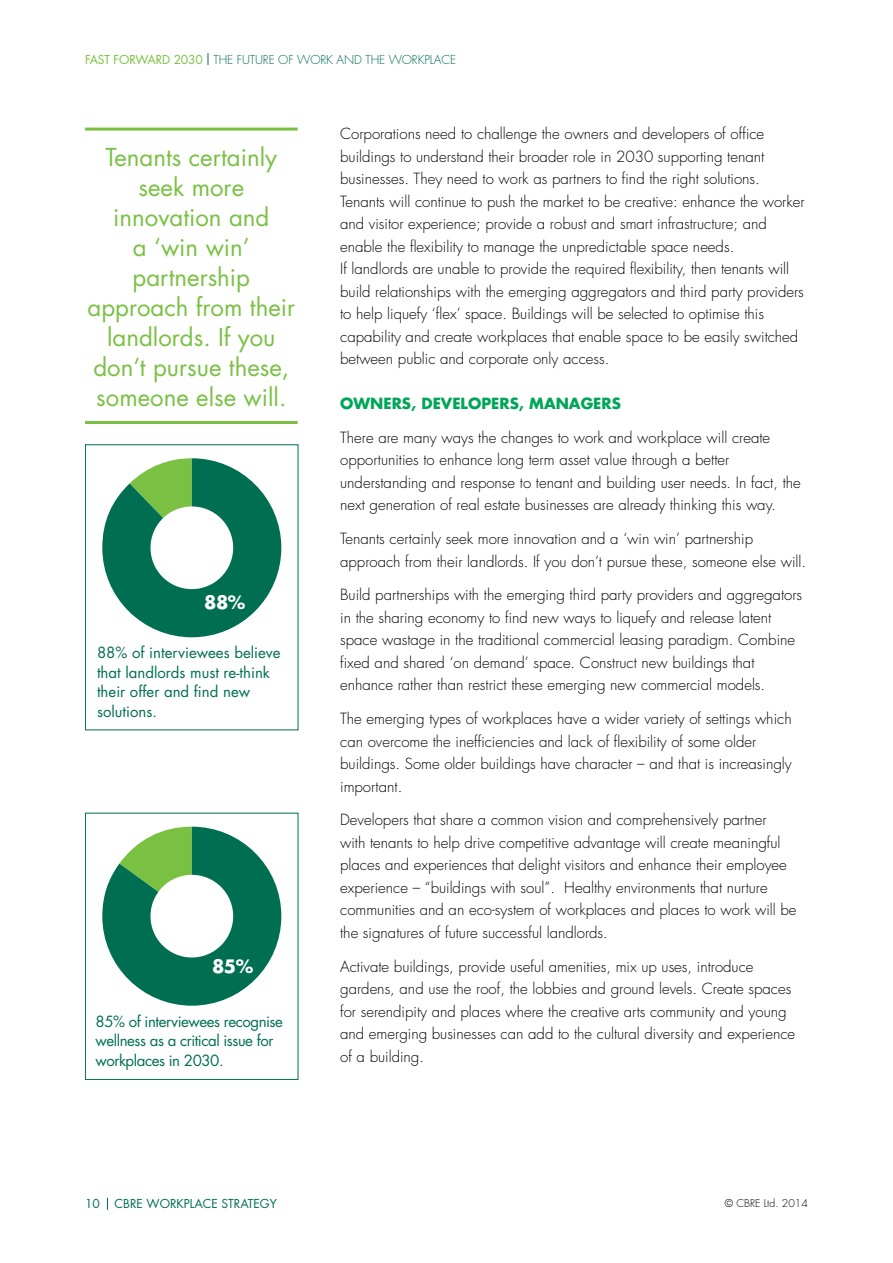
<style>
.page{position:relative;width:893px;height:1263px;background:#fff}
.page>*{position:absolute;margin:0;border:0;box-sizing:border-box;transform-origin:0 0}
.t1{font:24px/30px "Futura";color:#7ac143;text-align:center}
.t2{font:700 18px "Futura";color:#fff}
.t3{font:300 15px/22.5px "Futura";color:#000}
.t4{font:15px/19.5px "Futura";color:#006f51}
.t5{font:15px/19.5px "Futura";letter-spacing:-.03em;color:#006f51}
.t6{font:700 15px "Futura";color:#00a657}
.t7{font:300 12px "Futura";letter-spacing:-.01em;color:#006f51}
.t8{font:12px "Futura";color:#006f51}
.t9{font:300 10.5px "Futura";color:#000}
.s1{font-weight:400;color:#7ac143}
</style>
<div class="page">
<svg style="left:208px;top:53px;width:1px;height:12px"></svg>
<svg style="left:107px;top:1198px;width:1px;height:12px"></svg>
<svg style="left:102px;top:458px;width:179px;height:179px"></svg>
<div style="left:150px;top:506px;width:83px;height:83px;background:#fff;border-radius:50%"></div>
<svg style="left:102px;top:827px;width:179px;height:179px"></svg>
<div style="left:85px;top:813px;width:213px;height:267px;border:1px solid #006f51"></div>
<div style="left:150px;top:875px;width:83px;height:82px;background:#fff;border-radius:50%"></div>
<hr style="left:85px;top:128px;width:213px;height:3px;background:#7ac143">
<hr style="left:85px;top:421px;width:213px;height:3px;background:#7ac143">
<p class="t7" style="left:85px;top:52px;width:373px"><span class="s1">FAST FORWARD 2030</span> THE FUTURE OF WORK AND THE WORKPLACE</p>
<h1 class="t1" style="left:88px;top:142px;width:209px">Tenants certainly seek more innovation and<br>a ‘win win’ partnership approach from their landlords. If you don’t pursue these, someone else will.</h1>
<p class="t2" style="left:204px;top:591px;width:43px">88%</p>
<p class="t4" style="left:97px;top:643px;width:185px">88% of interviewees believe that landlords must re-think their offer and find new solutions.</p>
<p class="t2" style="left:212px;top:954px;width:43px">85%</p>
<p class="t5" style="left:96px;top:1011px;width:189px">85% of interviewees recognise wellness as a critical issue for workplaces in 2030.</p>
<p class="t3" style="left:340px;top:123px;width:466px">Corporations need to challenge the owners and developers of office buildings to understand their broader role in 2030 supporting tenant businesses. They need to work as partners to find the right solutions.<br>Tenants will continue to push the market to be creative: enhance the worker and visitor experience; provide a robust and smart infrastructure; and enable the flexibility to manage the unpredictable space needs.<br>If landlords are unable to provide the required flexibility, then tenants will build relationships with the emerging aggregators and third party providers to help liquefy ‘flex’ space. Buildings will be selected to optimise this capability and create workplaces that enable space to be easily switched between public and corporate only access.</p>
<p class="t6" style="left:340px;top:393px;width:282px">OWNERS, DEVELOPERS, MANAGERS</p>
<p class="t3" style="left:340px;top:426px;width:462px">There are many ways the changes to work and workplace will create opportunities to enhance long term asset value through a better understanding and response to tenant and building user needs. In fact, the next generation of real estate businesses are already thinking this way.</p>
<p class="t3" style="left:340px;top:528px;width:468px">Tenants certainly seek more innovation and a ‘win win’ partnership approach from their landlords. If you don’t pursue these, someone else will.</p>
<p class="t3" style="left:340px;top:584px;width:463px">Build partnerships with the emerging third party providers and aggregators in the sharing economy to find new ways to liquefy and release latent space wastage in the traditional commercial leasing paradigm. Combine fixed and shared ‘on demand’ space. Construct new buildings that enhance rather than restrict these emerging new commercial models.</p>
<p class="t3" style="left:340px;top:708px;width:453px">The emerging types of workplaces have a wider variety of settings which can overcome the inefficiencies and lack of flexibility of some older buildings. Some older buildings have character – and that is increasingly important.</p>
<p class="t3" style="left:340px;top:809px;width:458px">Developers that share a common vision and comprehensively partner<br>with tenants to help drive competitive advantage will create meaningful places and experiences that delight visitors and enhance their employee experience – “buildings with soul”. Healthy environments that nurture communities and an eco-system of workplaces and places to work will be the signatures of future successful landlords.</p>
<p class="t3" style="left:340px;top:955px;width:456px">Activate buildings, provide useful amenities, mix up uses, introduce gardens, and use the roof, the lobbies and ground levels. Create spaces for serendipity and places where the creative arts community and young and emerging businesses can add to the cultural diversity and experience of a building.</p>
<p class="t8" style="left:85px;top:1196px;width:193px">10 CBRE WORKPLACE STRATEGY</p>
<p class="t9" style="left:725px;top:1197px;width:85px">© CBRE Ltd. 2014</p>
</div>
